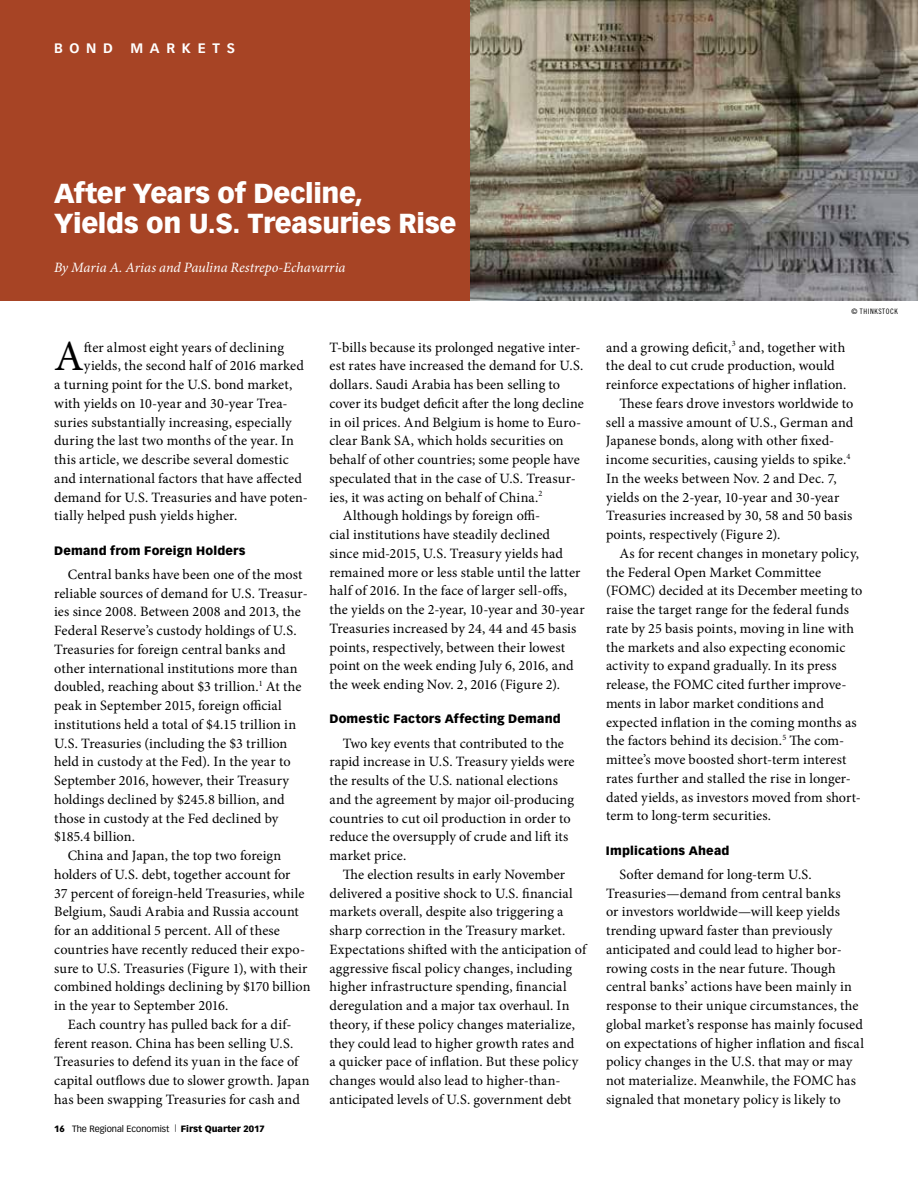
<style>
.page{position:relative;width:918px;height:1188px;background:#fff}
.page>*{position:absolute;margin:0;border:0;box-sizing:border-box;transform-origin:0 0}
.t1{font:43.05px "Minion Pro";color:#000}
.t2{font:900 27px/30px "Vectora LH";letter-spacing:-.015em;color:#fff}
.t3{font:14.25px/18.8px "Minion Pro";letter-spacing:.005em;color:#000}
.t4{font:italic 14.25px "Minion Pro";letter-spacing:-.005em;color:#fff}
.t5{font:700 13.5px "Vectora LH";letter-spacing:.5em;color:#fff}
.t6{font:900 12px "Vectora LT Std";letter-spacing:.015em;color:#000}
.t7{font:9px "Vectora LH";color:#000}
.t8{font:7.5px "Trade Gothic Cond Eighteen";letter-spacing:.08em;color:#000}
.s1{font-weight:900}
</style>
<div class="page">
<div style="left:0;top:0;width:918px;height:300px;background:#a74425"></div>
<img style="left:470px;top:0;width:448px;height:300px">
<p class="t5" style="left:54px;top:40px;width:60px">BOND</p>
<p class="t5" style="left:130px;top:40px;width:106px">MARKETS</p>
<h2 class="t2" style="left:54px;top:178px;width:404px">After Years of Decline,<br>Yields on U.S. Treasuries Rise</h2>
<p class="t4" style="left:54px;top:258px;width:293px">By Maria A. Arias and Paulina Restrepo-Echavarria</p>
<h1 class="t1" style="left:54px;top:328px;width:31px">A</h1>
<p class="t3" style="left:84px;top:338px;width:202px">fter almost eight years of declining</p>
<p class="t3" style="left:84px;top:356px;width:221px">yields, the second half of 2016 marked</p>
<p class="t3" style="left:54px;top:375px;width:240px">a turning point for the U.S. bond market,</p>
<p class="t3" style="left:54px;top:394px;width:235px">with yields on 10-year and 30-year Trea-</p>
<p class="t3" style="left:54px;top:413px;width:239px">suries substantially increasing, especially</p>
<p class="t3" style="left:54px;top:431px;width:241px">during the last two months of the year. In</p>
<p class="t3" style="left:54px;top:450px;width:236px">this article, we describe several domestic</p>
<p class="t3" style="left:54px;top:469px;width:249px">and international factors that have affected</p>
<p class="t3" style="left:54px;top:488px;width:255px">demand for U.S. Treasuries and have poten-</p>
<p class="t3" style="left:54px;top:506px;width:185px">tially helped push yields higher.</p>
<p class="t6" style="left:54px;top:543px;width:193px">Demand from Foreign Holders</p>
<p class="t3" style="left:68px;top:565px;width:236px">Central banks have been one of the most</p>
<p class="t3" style="left:54px;top:584px;width:255px">reliable sources of demand for U.S. Treasur-</p>
<p class="t3" style="left:54px;top:602px;width:248px">ies since 2008. Between 2008 and 2013, the</p>
<p class="t3" style="left:54px;top:621px;width:244px">Federal Reserve’s custody holdings of U.S.</p>
<p class="t3" style="left:54px;top:640px;width:233px">Treasuries for foreign central banks and</p>
<p class="t3" style="left:54px;top:659px;width:245px">other international institutions more than</p>
<p class="t3" style="left:54px;top:677px;width:249px">doubled, reaching about $3 trillion.<sup>1</sup> At the</p>
<p class="t3" style="left:54px;top:696px;width:229px">peak in September 2015, foreign official</p>
<p class="t3" style="left:54px;top:715px;width:243px">institutions held a total of $4.15 trillion in</p>
<p class="t3" style="left:54px;top:734px;width:235px">U.S. Treasuries (including the $3 trillion</p>
<p class="t3" style="left:54px;top:752px;width:238px">held in custody at the Fed). In the year to</p>
<p class="t3" style="left:54px;top:771px;width:236px">September 2016, however, their Treasury</p>
<p class="t3" style="left:54px;top:790px;width:232px">holdings declined by $245.8 billion, and</p>
<p class="t3" style="left:54px;top:809px;width:226px">those in custody at the Fed declined by</p>
<p class="t3" style="left:54px;top:827px;width:82px">$185.4 billion.</p>
<p class="t3" style="left:68px;top:846px;width:215px">China and Japan, the top two foreign</p>
<p class="t3" style="left:54px;top:865px;width:238px">holders of U.S. debt, together account for</p>
<p class="t3" style="left:54px;top:884px;width:252px">37 percent of foreign-held Treasuries, while</p>
<p class="t3" style="left:54px;top:902px;width:246px">Belgium, Saudi Arabia and Russia account</p>
<p class="t3" style="left:54px;top:921px;width:227px">for an additional 5 percent. All of these</p>
<p class="t3" style="left:54px;top:940px;width:252px">countries have recently reduced their expo-</p>
<p class="t3" style="left:54px;top:959px;width:255px">sure to U.S. Treasuries (Figure 1), with their</p>
<p class="t3" style="left:54px;top:977px;width:258px">combined holdings declining by $170 billion</p>
<p class="t3" style="left:54px;top:996px;width:176px">in the year to September 2016.</p>
<p class="t3" style="left:68px;top:1015px;width:225px">Each country has pulled back for a dif-</p>
<p class="t3" style="left:54px;top:1034px;width:241px">ferent reason. China has been selling U.S.</p>
<p class="t3" style="left:54px;top:1052px;width:246px">Treasuries to defend its yuan in the face of</p>
<p class="t3" style="left:54px;top:1071px;width:257px">capital outflows due to slower growth. Japan</p>
<p class="t3" style="left:54px;top:1090px;width:247px">has been swapping Treasuries for cash and</p>
<p class="t7" style="left:54px;top:1123px;width:212px"><span class="s1">16</span> The Regional Economist <sup>|</sup> <span class="s1">First Quarter 2017</span></p>
<p class="t3" style="left:329px;top:338px;width:253px">T-bills because its prolonged negative inter-</p>
<p class="t3" style="left:329px;top:356px;width:255px">est rates have increased the demand for U.S.</p>
<p class="t3" style="left:329px;top:375px;width:232px">dollars. Saudi Arabia has been selling to</p>
<p class="t3" style="left:329px;top:394px;width:256px">cover its budget deficit after the long decline</p>
<p class="t3" style="left:329px;top:413px;width:253px">in oil prices. And Belgium is home to Euro-</p>
<p class="t3" style="left:329px;top:431px;width:236px">clear Bank SA, which holds securities on</p>
<p class="t3" style="left:329px;top:450px;width:252px">behalf of other countries; some people have</p>
<p class="t3" style="left:329px;top:469px;width:248px">speculated that in the case of U.S. Treasur-</p>
<p class="t3" style="left:329px;top:488px;width:215px">ies, it was acting on behalf of China.<sup>2</sup></p>
<p class="t3" style="left:343px;top:506px;width:199px">Although holdings by foreign offi-</p>
<p class="t3" style="left:329px;top:525px;width:222px">cial institutions have steadily declined</p>
<p class="t3" style="left:329px;top:544px;width:235px">since mid-2015, U.S. Treasury yields had</p>
<p class="t3" style="left:329px;top:563px;width:252px">remained more or less stable until the latter</p>
<p class="t3" style="left:329px;top:581px;width:239px">half of 2016. In the face of larger sell-offs,</p>
<p class="t3" style="left:329px;top:600px;width:257px">the yields on the 2-year, 10-year and 30-year</p>
<p class="t3" style="left:329px;top:619px;width:249px">Treasuries increased by 24, 44 and 45 basis</p>
<p class="t3" style="left:329px;top:638px;width:237px">points, respectively, between their lowest</p>
<p class="t3" style="left:329px;top:656px;width:246px">point on the week ending July 6, 2016, and</p>
<p class="t3" style="left:329px;top:675px;width:232px">the week ending Nov. 2, 2016 (Figure 2).</p>
<p class="t6" style="left:329px;top:712px;width:233px">Domestic Factors Affecting Demand</p>
<p class="t3" style="left:329px;top:734px;width:247px;text-indent:13px">Two key events that contributed to the rapid increase in U.S. Treasury yields were the results of the U.S. national elections and the agreement by major oil-producing countries to cut oil production in order to reduce the oversupply of crude and lift its market price.</p>
<p class="t3" style="left:329px;top:865px;width:258px;text-indent:13px">The election results in early November delivered a positive shock to U.S. financial markets overall, despite also triggering a sharp correction in the Treasury market.<br>Expectations shifted with the anticipation of aggressive fiscal policy changes, including higher infrastructure spending, financial deregulation and a major tax overhaul. In theory, if these policy changes materialize, they could lead to higher growth rates and<br>a quicker pace of inflation. But these policy changes would also lead to higher-than&shy;anticipated levels of U.S. government debt</p>
<p class="t8" style="left:852px;top:307px;width:48px">© THINKSTOCK</p>
<p class="t3" style="left:606px;top:338px;width:241px">and a growing deficit,<sup>3</sup> and, together with</p>
<p class="t3" style="left:606px;top:356px;width:230px">the deal to cut crude production, would</p>
<p class="t3" style="left:606px;top:375px;width:242px">reinforce expectations of higher inflation.</p>
<p class="t3" style="left:619px;top:394px;width:236px">These fears drove investors worldwide to</p>
<p class="t3" style="left:606px;top:413px;width:249px">sell a massive amount of U.S., German and</p>
<p class="t3" style="left:606px;top:431px;width:230px">Japanese bonds, along with other fixed-</p>
<p class="t3" style="left:606px;top:450px;width:246px">income securities, causing yields to spike.<sup>4</sup></p>
<p class="t3" style="left:606px;top:469px;width:232px">In the weeks between Nov. 2 and Dec. 7,</p>
<p class="t3" style="left:606px;top:488px;width:235px">yields on the 2-year, 10-year and 30-year</p>
<p class="t3" style="left:606px;top:506px;width:248px">Treasuries increased by 30, 58 and 50 basis</p>
<p class="t3" style="left:606px;top:525px;width:176px">points, respectively (Figure 2).</p>
<p class="t3" style="left:620px;top:544px;width:241px">As for recent changes in monetary policy,</p>
<p class="t3" style="left:606px;top:563px;width:217px">the Federal Open Market Committee</p>
<p class="t3" style="left:606px;top:581px;width:258px">(FOMC) decided at its December meeting to</p>
<p class="t3" style="left:606px;top:600px;width:245px">raise the target range for the federal funds</p>
<p class="t3" style="left:606px;top:619px;width:250px">rate by 25 basis points, moving in line with</p>
<p class="t3" style="left:606px;top:638px;width:241px">the markets and also expecting economic</p>
<p class="t3" style="left:606px;top:656px;width:232px">activity to expand gradually. In its press</p>
<p class="t3" style="left:606px;top:675px;width:242px">release, the FOMC cited further improve-</p>
<p class="t3" style="left:606px;top:694px;width:219px">ments in labor market conditions and</p>
<p class="t3" style="left:606px;top:713px;width:252px">expected inflation in the coming months as</p>
<p class="t3" style="left:606px;top:731px;width:240px">the factors behind its decision.<sup>5</sup> The com-</p>
<p class="t3" style="left:606px;top:750px;width:242px">mittee’s move boosted short-term interest</p>
<p class="t3" style="left:606px;top:769px;width:246px">rates further and stalled the rise in longer-</p>
<p class="t3" style="left:606px;top:788px;width:256px">dated yields, as investors moved from short-</p>
<p class="t3" style="left:606px;top:806px;width:167px">term to long-term securities.</p>
<p class="t6" style="left:606px;top:843px;width:125px">Implications Ahead</p>
<p class="t3" style="left:606px;top:865px;width:259px;text-indent:13px">Softer demand for long-term U.S.<br>Treasuries—demand from central banks<br>or investors worldwide—will keep yields trending upward faster than previously anticipated and could lead to higher bor&shy;rowing costs in the near future. Though central banks’ actions have been mainly in response to their unique circumstances, the global market’s response has mainly focused on expectations of higher inflation and fiscal policy changes in the U.S. that may or may not materialize. Meanwhile, the FOMC has signaled that monetary policy is likely to</p>
</div>
